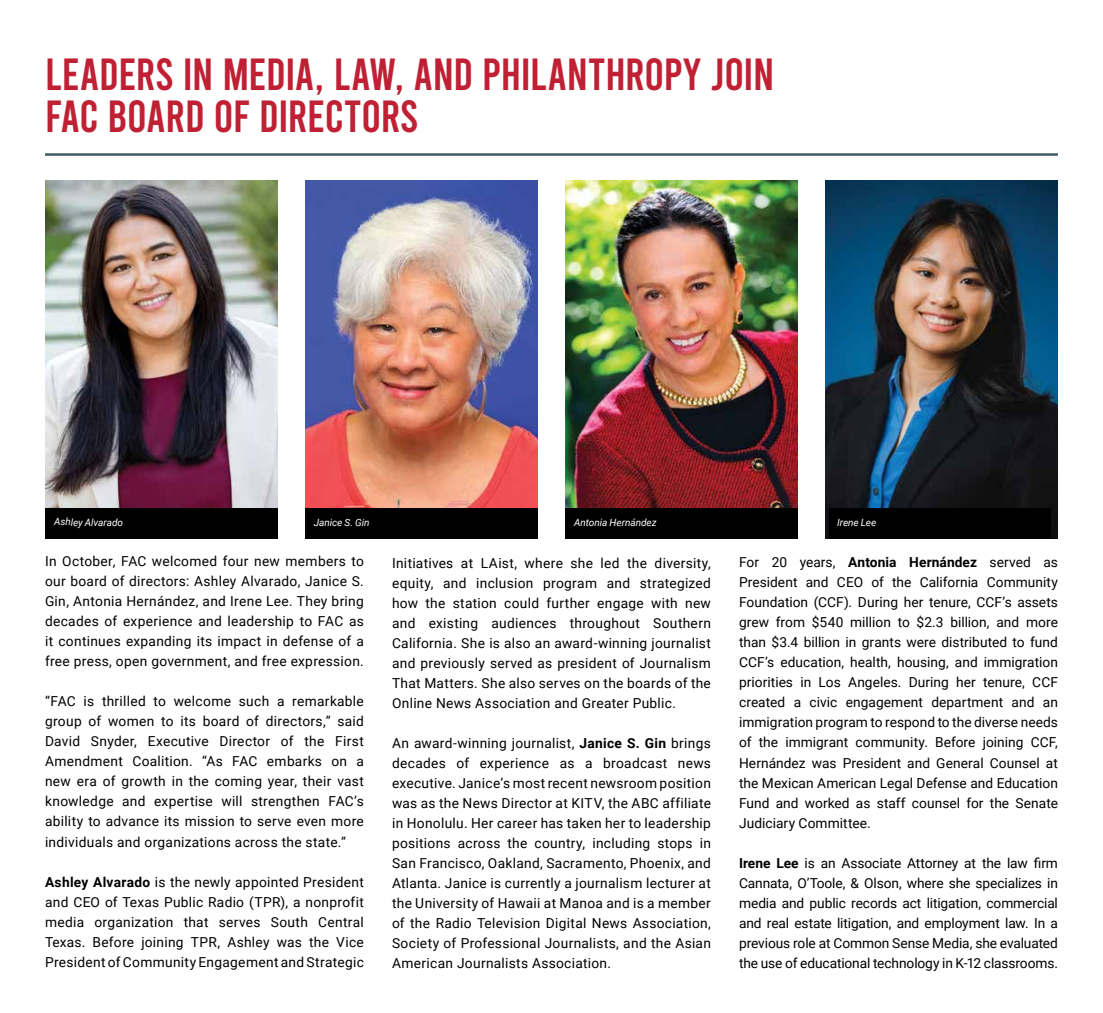
<style>
.page{position:relative;width:1103px;height:1013px;background:#fff}
.page>*{position:absolute;margin:0;border:0;box-sizing:border-box;transform-origin:0 0}
.t1{font:45px "Bebas";color:#c02033}
.t2{font:13.75px/20px "Roboto";letter-spacing:.02em;color:#000;text-align:justify}
.t3{font:italic 10px "Roboto";letter-spacing:-.005em;color:#fff}
.s1{font-weight:700}
</style>
<div class="page">
<img style="left:825px;top:180px;width:233px;height:359px">
<img style="left:45px;top:180px;width:232px;height:359px">
<img style="left:305px;top:180px;width:232px;height:328px">
<div style="left:305px;top:508px;width:232px;height:30px;background:#000"></div>
<img style="left:565px;top:180px;width:232px;height:328px">
<div style="left:565px;top:508px;width:232px;height:30px;background:#000"></div>
<hr style="left:45px;top:153px;width:1013px;height:3px;background:#405a68">
<div style="left:45px;top:508px;width:232px;height:30px;background:#000"></div>
<div style="left:829px;top:508px;width:221px;height:31px;background:#000"></div>
<h1 class="t1" style="left:45px;top:52px;width:36px">LEADER</h1>
<h1 class="t1" style="left:155px;top:52px;width:86px">S IN MEDIA</h1>
<h1 class="t1" style="left:314px;top:52px;width:294px">, LAW, AND PHILANTHROPY</h1>
<h1 class="t1" style="left:711px;top:52px;width:65px">JOI N</h1>
<h1 class="t1" style="left:45px;top:94px;width:102px">FAC BOARD</h1>
<h1 class="t1" style="left:214px;top:94px;width:83px">OF DIRECTOR</h1>
<h1 class="t1" style="left:400px;top:94px;width:20px">S</h1>
<p class="t3" style="left:54px;top:515px;width:71px">Ashley Alvarado</p>
<p class="t3" style="left:314px;top:515px;width:57px">Janice S. Gin</p>
<p class="t3" style="left:837px;top:515px;width:41px">Irene Lee</p>
<p class="t3" style="left:574px;top:515px;width:84px">Antonia Hernández</p>
<p class="t2" style="left:45px;top:551px;width:320px">In October, FAC welcomed four new members to our board of directors: Ashley Alvarado, Janice S.<br>Gin, Antonia Hernández, and Irene Lee. They bring decades of experience and leadership to FAC as it continues expanding its impact in defense of a free press, open government, and free expression.</p>
<p class="t2" style="left:45px;top:691px;width:320px">“FAC is thrilled to welcome such a remarkable group of women to its board of directors,” said David Snyder, Executive Director of the First Amendment Coalition. “As FAC embarks on a new era of growth in the coming year, their vast knowledge and expertise will strengthen FAC’s ability to advance its mission to serve even more individuals and organizations across the state.”</p>
<p class="t2" style="left:45px;top:871px;width:320px"><span class="s1">Ashley Alvarado</span> is the newly appointed President and CEO of Texas Public Radio (TPR), a nonprofit media organization that serves South Central Texas. Before joining TPR, Ashley was the Vice President of Community Engagement and Strategic</p>
<p class="t2" style="left:392px;top:552px;width:320px">Initiatives at LAist, where she led the diversity, equity, and inclusion program and strategized how the station could further engage with new and existing audiences throughout Southern California. She is also an award-winning journalist and previously served as president of Journalism That Matters. She also serves on the boards of the Online News Association and Greater Public.</p>
<p class="t2" style="left:392px;top:732px;width:320px">An award-winning journalist, <span class="s1">Janice S. Gin</span> brings decades of experience as a broadcast news executive. Janice’s most recent newsroom position was as the News Director at KITV, the ABC affiliate in Honolulu. Her career has taken her to leadership positions across the country, including stops in San Francisco, Oakland, Sacramento, Phoenix, and Atlanta. Janice is currently a journalism lecturer at the University of Hawaii at Manoa and is a member of the Radio Television Digital News Association, Society of Professional Journalists, and the Asian American Journalists Association.</p>
<p class="t2" style="left:739px;top:552px;width:320px">For 20 years, <span class="s1">Antonia Hernández</span> served as President and CEO of the California Community Foundation (CCF). During her tenure, CCF’s assets grew from $540 million to $2.3 billion, and more than $3.4 billion in grants were distributed to fund CCF’s education, health, housing, and immigration priorities in Los Angeles. During her tenure, CCF created a civic engagement department and an immigration program to respond to the diverse needs of the immigrant community. Before joining CCF, Hernández was President and General Counsel at the Mexican American Legal Defense and Education Fund and worked as staff counsel for the Senate Judiciary Committee.</p>
<p class="t2" style="left:739px;top:852px;width:320px"><span class="s1">Irene Lee</span> is an Associate Attorney at the law firm Cannata, O’Toole, &amp; Olson, where she specializes in media and public records act litigation, commercial and real estate litigation, and employment law. In a previous role at Common Sense Media, she evaluated the use of educational technology in K-12 classrooms.</p>
</div>
